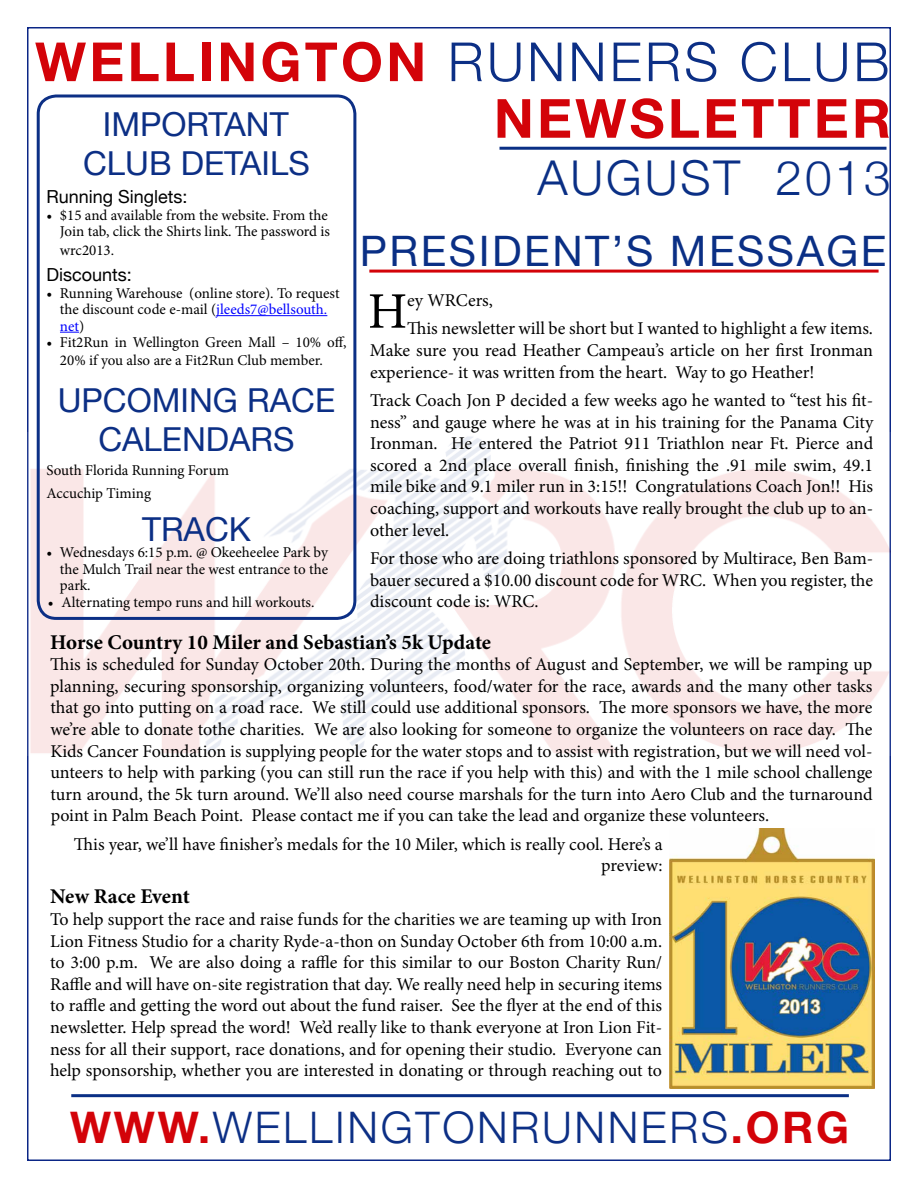
<style>
.page{position:relative;width:918px;height:1188px;background:#fff}
.page>*{position:absolute;margin:0;border:0;box-sizing:border-box;transform-origin:0 0}
.t1{font:700 54px/56.6px "Helvetica Neue";letter-spacing:.06em;color:#d30309;text-align:right}
.t2{font:51.3px "Minion Pro";color:#000}
.t3{font:300 48px "Helvetica Neue";letter-spacing:.06em;color:#0a2f85}
.t4{font:300 43.5px "Helvetica Neue";letter-spacing:.06em;color:#0c2f85}
.t5{font:42px "Helvetica Neue";letter-spacing:.06em;color:#0a2f85}
.t6{font:33px/39.6px "Helvetica Neue";color:#0c2f85;text-align:center}
.t7{font:700 21px "Minion Pro";color:#000}
.t8{font:18px/21.6px "Minion Pro";letter-spacing:-.005em;color:#000;text-align:justify}
.t9{font:18px "Helvetica Neue";color:#000}
.t10{font:15px/16.5px "Minion Pro";color:#000}
.s1{font-weight:300;color:#0c2f85}
.s2{color:#00f}
.s3{font-weight:700;color:#d30309}
</style>
<div class="page">
<img style="left:27px;top:432px;width:864px;height:324px">
<hr style="left:216px;top:315px;width:111px;height:1px;background:#00f">
<svg style="left:60px;top:332px;width:19px;height:1px"></svg>
<div style="left:37px;top:94px;width:319px;height:526px;border:3px solid #0c2f85;border-radius:18px"></div>
<hr style="left:500px;top:147px;width:386px;height:3px;background:#0a2f85">
<hr style="left:369px;top:270px;width:510px;height:3px;background:#d30309">
<hr style="left:71px;top:1094px;width:778px;height:3px;background:#0a2f85">
<img style="left:669px;top:829px;width:206px;height:259px">
<h1 class="t1" style="left:35px;top:35px;width:857px">WELLINGTON <span class="s1">RUNNERS CLUB<br></span>NEWSLETTER</h1>
<h3 class="t3" style="left:537px;top:140px;width:355px">AUGUST 2013</h3>
<h3 class="t6" style="left:83px;top:106px;width:228px">IMPORTANT<br>CLUB DETAILS</h3>
<p class="t9" style="left:46px;top:184px;width:143px">Running Singlets:</p>
<p class="t10" style="left:46px;top:207px;width:285px;text-align:right">• $15 and available from the website. From the<br>Join tab, click the Shirts link. The password is</p>
<p class="t10" style="left:60px;top:242px;width:56px">wrc2013.</p>
<p class="t9" style="left:46px;top:262px;width:87px">Discounts:</p>
<p class="t10" style="left:60px;top:285px;width:281px;text-indent:-14px">• Running Warehouse (online store). To request the discount code e-mail (<span class="s2">jleeds7@bellsouth. net</span>)</p>
<p class="t10" style="left:60px;top:333px;width:288px;line-height:18.1px;text-indent:-14px">• Fit2Run in Wellington Green Mall – 10% off,<br>20% if you also are a Fit2Run Club member.</p>
<h3 class="t6" style="left:58px;top:382px;width:279px">UPCOMING RACE<br>CALENDARS</h3>
<p class="t10" style="left:46px;top:458px;width:184px;line-height:23.2px">South Florida Running Forum<br>Accuchip Timing</p>
<h3 class="t6" style="left:142px;top:511px;width:110px">TRACK</h3>
<p class="t10" style="left:60px;top:544px;width:270px;text-align:justify;text-indent:-14px">• Wednesdays 6:15 p.m. @ Okeeheelee Park by the Mulch Trail near the west entrance to the park.</p>
<p class="t10" style="left:48px;top:594px;width:268px">• Alternating tempo runs and hill workouts.</p>
<h3 class="t5" style="left:360px;top:221px;width:528px">PRESIDENT’S MESSAGE</h3>
<h2 class="t2" style="left:368px;top:277px;width:41px">H</h2>
<p class="t8" style="left:407px;top:286px;width:467px;line-height:28.3px">ey WRCers,<br>This newsletter will be short but I wanted to highlight a few items.</p>
<p class="t8" style="left:370px;top:340px;width:505px">Make sure you read Heather Campeau’s article on her first Ironman experience- it was written from the heart. Way to go Heather!</p>
<p class="t8" style="left:370px;top:390px;width:505px">Track Coach Jon P decided a few weeks ago he wanted to “test his fit&shy;ness” and gauge where he was at in his training for the Panama City Ironman. He entered the Patriot 911 Triathlon near Ft. Pierce and scored a 2nd place overall finish, finishing the .91 mile swim, 49.1 mile bike and 9.1 miler run in 3:15!! Congratulations Coach Jon!! His coaching, support and workouts have really brought the club up to an&shy;other level.</p>
<p class="t8" style="left:370px;top:547px;width:505px">For those who are doing triathlons sponsored by Multirace, Ben Bam&shy;bauer secured a $10.00 discount code for WRC. When you register, the discount code is: WRC.</p>
<p class="t7" style="left:50px;top:627px;width:442px">Horse Country 10 Miler and Sebastian’s 5k Update</p>
<p class="t8" style="left:50px;top:654px;width:824px">This is scheduled for Sunday October 20th. During the months of August and September, we will be ramping up planning, securing sponsorship, organizing volunteers, food/water for the race, awards and the many other tasks that go into putting on a road race. We still could use additional sponsors. The more sponsors we have, the more we’re able to donate tothe charities. We are also looking for someone to organize the volunteers on race day. The Kids Cancer Foundation is supplying people for the water stops and to assist with registration, but we will need vol&shy;unteers to help with parking (you can still run the race if you help with this) and with the 1 mile school challenge turn around, the 5k turn around. We’ll also need course marshals for the turn into Aero Club and the turnaround point in Palm Beach Point. Please contact me if you can take the lead and organize these volunteers.</p>
<p class="t8" style="left:74px;top:833px;width:590px;text-align:right">This year, we’ll have finisher’s medals for the 10 Miler, which is really cool. Here’s a preview:</p>
<p class="t7" style="left:50px;top:882px;width:141px">New Race Event</p>
<p class="t8" style="left:50px;top:909px;width:614px">To help support the race and raise funds for the charities we are teaming up with Iron Lion Fitness Studio for a charity Ryde-a-thon on Sunday October 6th from 10:00 a.m. to 3:00 p.m. We are also doing a raffle for this similar to our Boston Charity Run/ Raffle and will have on-site registration that day. We really need help in securing items to raffle and getting the word out about the fund raiser. See the flyer at the end of this newsletter. Help spread the word! We’d really like to thank everyone at Iron Lion Fit&shy;ness for all their support, race donations, and for opening their studio. Everyone can help sponsorship, whether you are interested in donating or through reaching out to</p>
<h3 class="t4" style="left:70px;top:1092px;width:780px"><span class="s3">WWW.</span>WELLINGTONRUNNERS<span class="s3">.ORG</span></h3>
</div>
